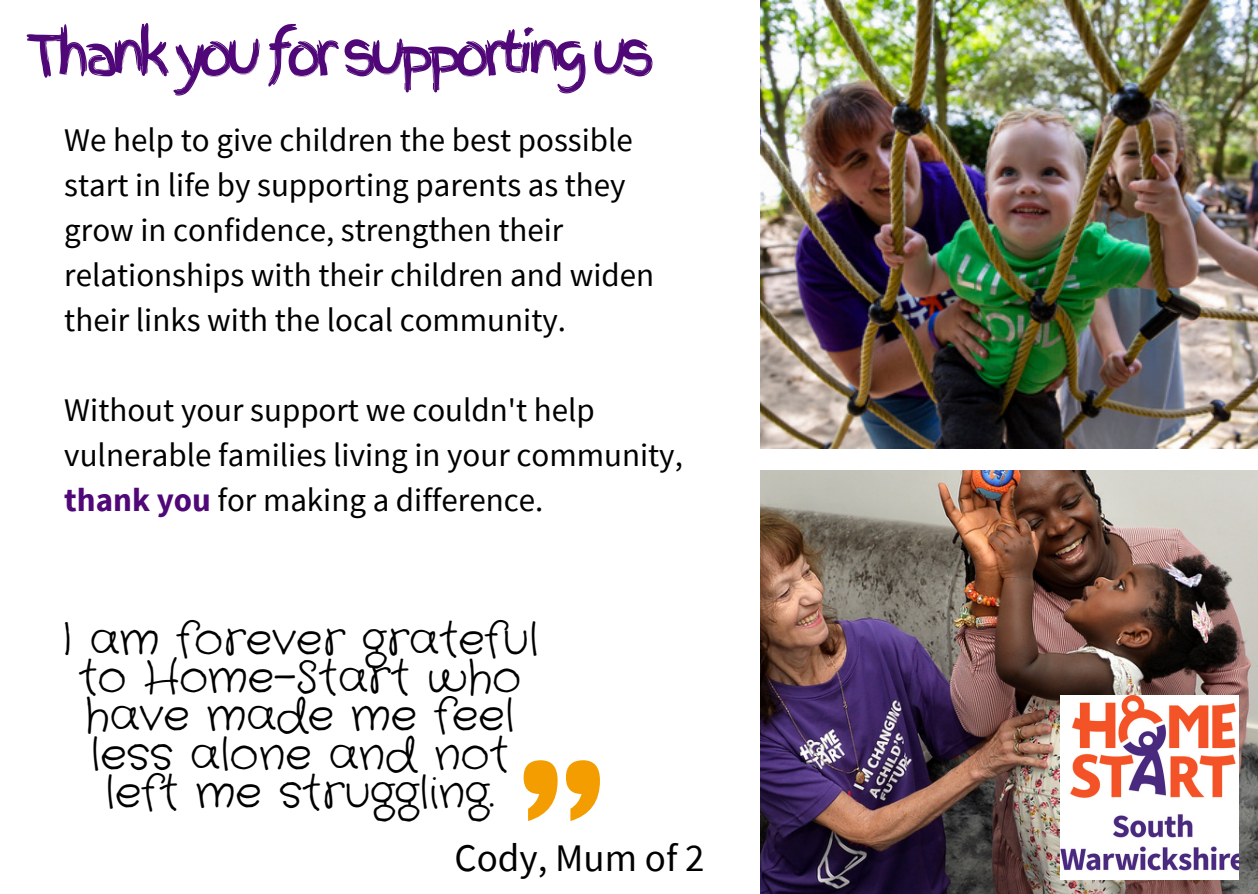
<style>
.page{position:relative;width:1258px;height:894px;background:#fff}
.page>*{position:absolute;margin:0;border:0;box-sizing:border-box;transform-origin:0 0}
.t1{font:55.5px "Finger Paint";letter-spacing:-.145em;color:#500778}
.t2{font:45px/38.4px "Crafty Girls";color:#000;text-align:center}
.t3{font:39px "Source Sans Pro";color:#000}
.t4{font:33px/45px "Source Sans Pro";color:#000}
.s1{font-weight:700;color:#500778}
</style>
<div class="page">
<img style="left:761px;top:0;width:497px;height:448px">
<img style="left:761px;top:470px;width:497px;height:423px">
<svg style="left:524px;top:760px;width:34px;height:60px"></svg>
<svg style="left:566px;top:760px;width:34px;height:60px"></svg>
<img style="left:1060px;top:695px;width:178px;height:184px">
<h1 class="t1" style="left:27px;top:14px;width:630px">Thank you for supporting us</h1>
<p class="t4" style="left:64px;top:116px;width:591px">We help to give children the best possible start in life by supporting parents as they grow in confidence, strengthen their relationships with their children and widen their links with the local community.</p>
<p class="t4" style="left:64px;top:386px;width:620px">Without your support we couldn't help vulnerable families living in your community, <span class="s1">thank you</span> for making a difference.</p>
<h2 class="t2" style="left:61px;top:621px;width:479px">I am forever grateful to Home-Start who have made me feel less alone and not left me struggling.</h2>
<p class="t3" style="left:454px;top:832px;width:252px">Cody, Mum of 2</p>
</div>
